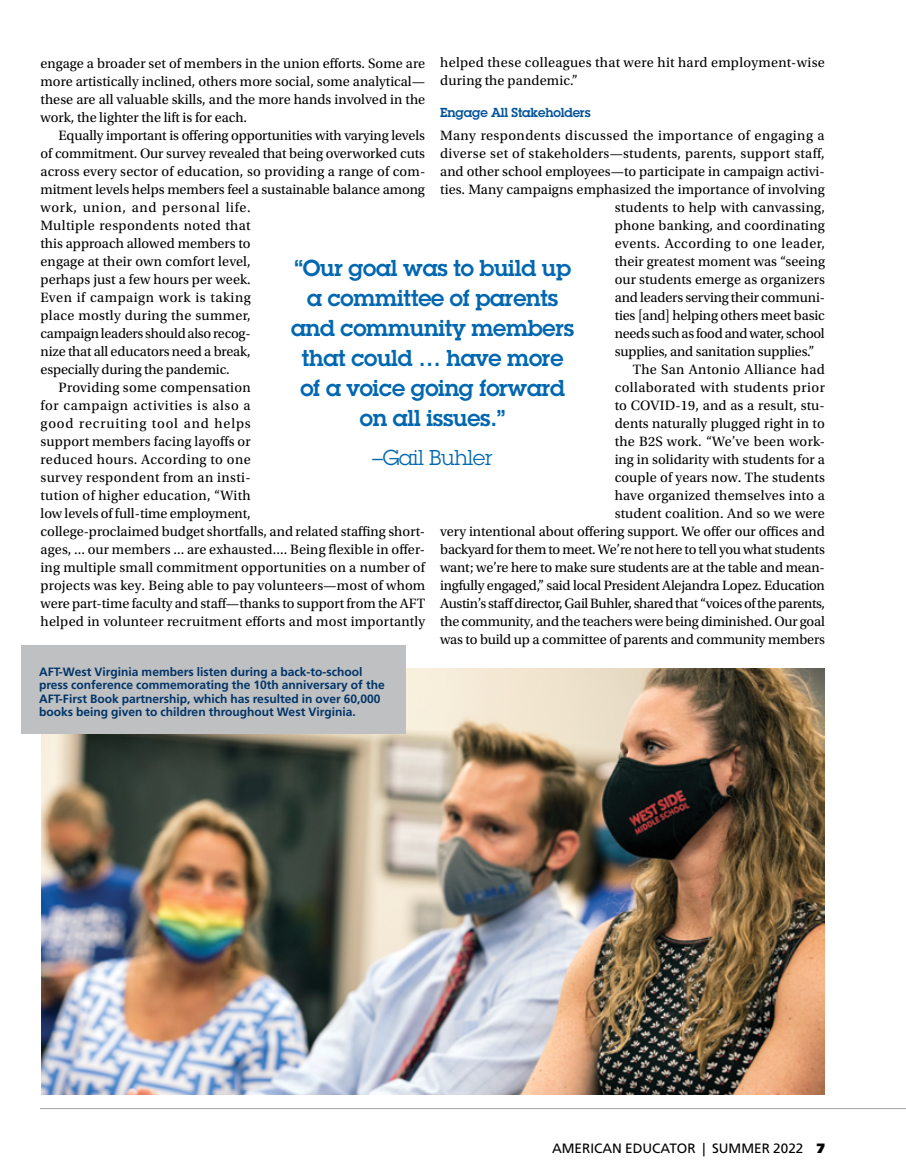
<style>
.page{position:relative;width:906px;height:1176px;background:#fff}
.page>*{position:absolute;margin:0;border:0;box-sizing:border-box;transform-origin:0 0}
.t1{font:600 22.5px/30px "Lubalin Graph Std";letter-spacing:-.01em;color:#0067b1;text-align:center}
.t2{font:21px "Lubalin Graph Std";letter-spacing:-.01em;color:#0067b1}
.t3{font:14.25px/18px "Utopia Std";letter-spacing:.005em;color:#000;text-align:justify}
.t4{font:14.25px "Utopia Std";letter-spacing:-.015em;color:#000}
.t5{font:14.25px "Utopia Std";letter-spacing:.03em;color:#000}
.t6{font:14.25px "Utopia Std";letter-spacing:-.02em;color:#000}
.t7{font:14.25px "Utopia Std";letter-spacing:.025em;color:#000}
.t8{font:14.25px "Utopia Std";letter-spacing:.04em;color:#000}
.t9{font:14.25px "Utopia Std";letter-spacing:.045em;color:#000}
.t10{font:14.25px "Utopia Std";letter-spacing:.035em;color:#000}
.t11{font:14.25px "Utopia Std";letter-spacing:.055em;color:#000}
.t12{font:13.5px "Frutiger LT Std";color:#000}
.t13{font:600 12.75px "Lubalin Graph Std";letter-spacing:-.01em;color:#00539b}
.t14{font:700 12px/13.5px "Frutiger LT Std";color:#003468}
.s1{font-weight:900}
</style>
<div class="page">
<hr style="left:40px;top:1107px;width:865px;height:1px;background:#9fa1a4">
<img style="left:41px;top:668px;width:783px;height:426px">
<div style="left:21px;top:645px;width:384px;height:89px;background:#bec0c2"></div>
<p class="t3" style="left:440px;top:54px;width:386px">helped these colleagues that were hit hard employment-wise during the pandemic.”</p>
<p class="t13" style="left:440px;top:104px;width:152px">Engage All Stakeholders</p>
<p class="t5" style="left:440px;top:127px;width:386px">Many respondents discussed the importance of engaging a</p>
<p class="t3" style="left:440px;top:144px;width:386px">diverse set of stakeholders—students, parents, support staff,</p>
<p class="t3" style="left:440px;top:162px;width:386px">and other school employees—to participate in campaign activi-</p>
<p class="t3" style="left:440px;top:180px;width:386px">ties. Many campaigns emphasized the importance of involving</p>
<p class="t3" style="left:614px;top:198px;width:211px">students to help with canvassing,</p>
<p class="t3" style="left:614px;top:216px;width:211px">phone banking, and coordinating</p>
<p class="t5" style="left:614px;top:235px;width:211px">events. According to one leader,</p>
<p class="t3" style="left:614px;top:252px;width:212px">their greatest moment was “seeing</p>
<p class="t3" style="left:614px;top:270px;width:211px">our students emerge as organizers</p>
<p class="t3" style="left:614px;top:288px;width:212px">and leaders serving their communi-</p>
<p class="t3" style="left:614px;top:306px;width:211px">ties [and] helping others meet basic</p>
<p class="t6" style="left:614px;top:325px;width:211px">needs such as food and water, school</p>
<p class="t3" style="left:614px;top:342px;width:201px">supplies, and sanitation supplies.”</p>
<p class="t3" style="left:632px;top:360px;width:193px">The San Antonio Alliance had</p>
<p class="t5" style="left:614px;top:379px;width:212px">collaborated with students prior</p>
<p class="t3" style="left:614px;top:396px;width:211px">to COVID-19, and as a result, stu-</p>
<p class="t3" style="left:614px;top:414px;width:211px">dents naturally plugged right in to</p>
<p class="t3" style="left:614px;top:432px;width:211px">the B2S work. “We’ve been work-</p>
<p class="t3" style="left:614px;top:450px;width:211px">ing in solidarity with students for a</p>
<p class="t3" style="left:614px;top:468px;width:211px">couple of years now. The students</p>
<p class="t3" style="left:614px;top:486px;width:212px">have organized themselves into a</p>
<p class="t3" style="left:614px;top:504px;width:211px">student coalition. And so we were</p>
<p class="t3" style="left:440px;top:522px;width:386px">very intentional about offering support. We offer our offices and</p>
<p class="t4" style="left:440px;top:541px;width:386px">backyard for them to meet. We’re not here to tell you what students</p>
<p class="t4" style="left:440px;top:559px;width:386px">want; we’re here to make sure students are at the table and mean-</p>
<p class="t4" style="left:440px;top:577px;width:386px">ingfully engaged,” said local President Alejandra Lopez. Education</p>
<p class="t6" style="left:440px;top:595px;width:386px">Austin’s staff director, Gail Buhler, shared that “voices of the parents,</p>
<p class="t4" style="left:440px;top:613px;width:386px">the community, and the teachers were being diminished. Our goal</p>
<p class="t4" style="left:440px;top:631px;width:386px">was to build up a committee of parents and community members</p>
<p class="t3" style="left:40px;top:54px;width:386px">engage a broader set of members in the union efforts. Some are more artistically inclined, others more social, some analytical— these are all valuable skills, and the more hands involved in the work, the lighter the lift is for each.</p>
<p class="t3" style="left:58px;top:126px;width:368px">Equally important is offering opportunities with varying levels</p>
<p class="t3" style="left:40px;top:144px;width:386px">of commitment. Our survey revealed that being overworked cuts</p>
<p class="t3" style="left:40px;top:162px;width:386px">across every sector of education, so providing a range of com-</p>
<p class="t3" style="left:40px;top:180px;width:386px">mitment levels helps members feel a sustainable balance among</p>
<p class="t9" style="left:40px;top:199px;width:211px">work, union, and personal life.</p>
<p class="t5" style="left:40px;top:217px;width:211px">Multiple respondents noted that</p>
<p class="t3" style="left:40px;top:234px;width:211px">this approach allowed members to</p>
<p class="t3" style="left:40px;top:252px;width:212px">engage at their own comfort level,</p>
<p class="t3" style="left:40px;top:270px;width:211px">perhaps just a few hours per week.</p>
<p class="t10" style="left:40px;top:289px;width:212px">Even if campaign work is taking</p>
<p class="t3" style="left:40px;top:306px;width:211px">place mostly during the summer,</p>
<p class="t6" style="left:40px;top:325px;width:211px">campaign leaders should also recog-</p>
<p class="t3" style="left:40px;top:342px;width:211px">nize that all educators need a break,</p>
<p class="t3" style="left:40px;top:360px;width:191px">especially during the pandemic.</p>
<p class="t3" style="left:58px;top:378px;width:193px">Providing some compensation</p>
<p class="t8" style="left:40px;top:397px;width:211px">for campaign activities is also a</p>
<p class="t11" style="left:40px;top:415px;width:212px">good recruiting tool and helps</p>
<p class="t3" style="left:40px;top:432px;width:211px">support members facing layoffs or</p>
<p class="t7" style="left:40px;top:451px;width:212px">reduced hours. According to one</p>
<p class="t7" style="left:40px;top:469px;width:211px">survey respondent from an insti-</p>
<p class="t3" style="left:40px;top:486px;width:211px">tution of higher education, “With</p>
<p class="t3" style="left:40px;top:504px;width:211px">low levels of full-time employment,</p>
<p class="t3" style="left:40px;top:522px;width:386px">college-proclaimed budget shortfalls, and related staffing short-</p>
<p class="t3" style="left:40px;top:540px;width:386px">ages, ... our members ... are exhausted.... Being flexible in offer-</p>
<p class="t3" style="left:40px;top:558px;width:386px">ing multiple small commitment opportunities on a number of</p>
<p class="t3" style="left:40px;top:576px;width:386px">projects was key. Being able to pay volunteers—most of whom</p>
<p class="t3" style="left:40px;top:594px;width:386px">were part-time faculty and staff—thanks to support from the AFT</p>
<p class="t3" style="left:40px;top:612px;width:386px">helped in volunteer recruitment efforts and most importantly</p>
<h1 class="t1" style="left:291px;top:252px;width:284px">“Our goal was to build up a committee of parents and community members that could … have more of a voice going forward on all issues.”</h1>
<h2 class="t2" style="left:372px;top:444px;width:122px">–Gail Buhler</h2>
<p class="t14" style="left:39px;top:664px;width:347px">AFT-West Virginia members listen during a back-to-school press conference commemorating the 10th anniversary of the AFT-First Book partnership, which has resulted in over 60,000 books being given to children throughout West Virginia.</p>
<p class="t12" style="left:552px;top:1139px;width:274px">AMERICAN EDUCATOR | SUMMER 2022 <span class="s1">7</span></p>
</div>
